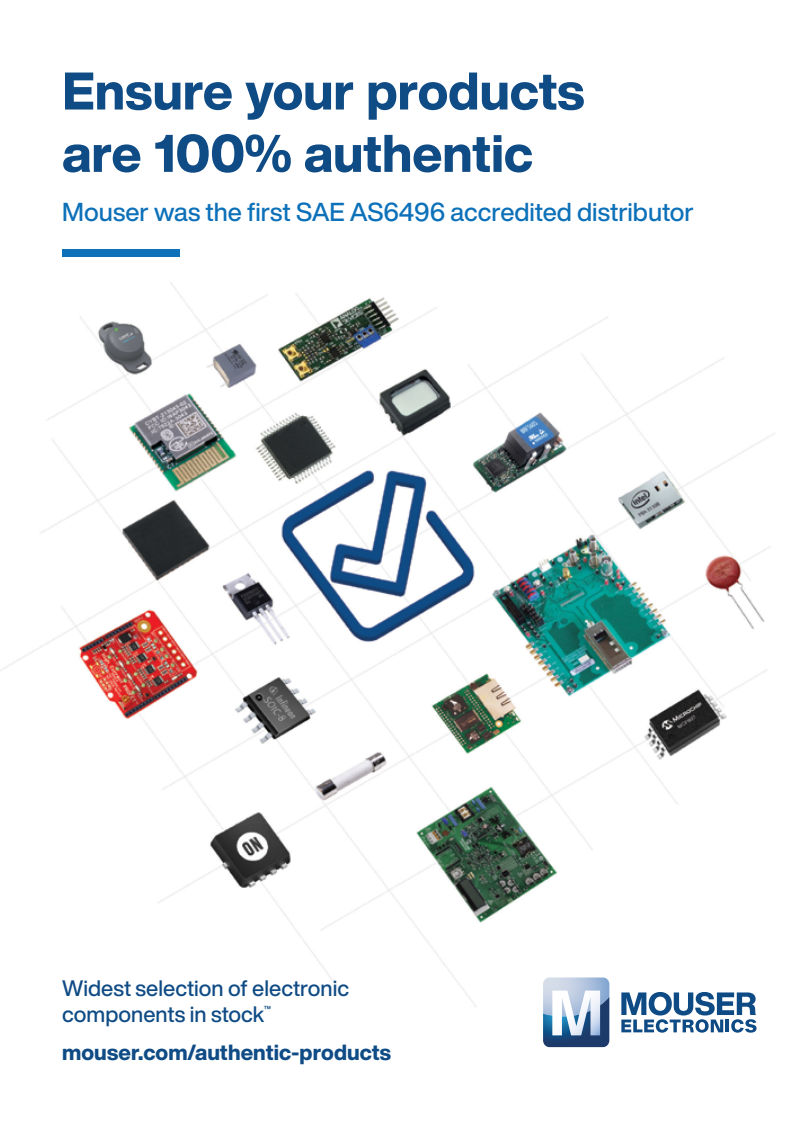
<style>
.page{position:relative;width:810px;height:1134px;background:#fff}
.page>*{position:absolute;margin:0;border:0;box-sizing:border-box;transform-origin:0 0}
.t1{font:800 51.9px/62.4px "Helvetica Now Display";color:#0f4b85}
.t2{font:500 25.5px "Helvetica Now Display";color:#0d71b9}
.t3{font:500 22.05px/25.7px "Helvetica Now Display";color:#0f4b85}
.t4{font:800 21.6px "Helvetica Now Display";letter-spacing:.005em;color:#0f4b85}
</style>
<div class="page">
<img style="left:0;top:249px;width:775px;height:799px">
<div style="left:62px;top:250px;width:118px;height:7px;background:#0d71b9"></div>
<svg style="left:543px;top:978px;width:66px;height:69px"></svg>
<svg style="left:621px;top:992px;width:136px;height:41px"></svg>
<h1 class="t1" style="left:62px;top:60px;width:524px">Ensure your products are 100% authentic</h1>
<p class="t2" style="left:62px;top:195px;width:633px">Mouser was the first SAE AS6496 accredited distributor</p>
<p class="t3" style="left:62px;top:976px;width:288px">Widest selection of electronic components in stock<sup>™</sup></p>
<p class="t4" style="left:62px;top:1037px;width:330px">mouser.com/authentic-products</p>
</div>
